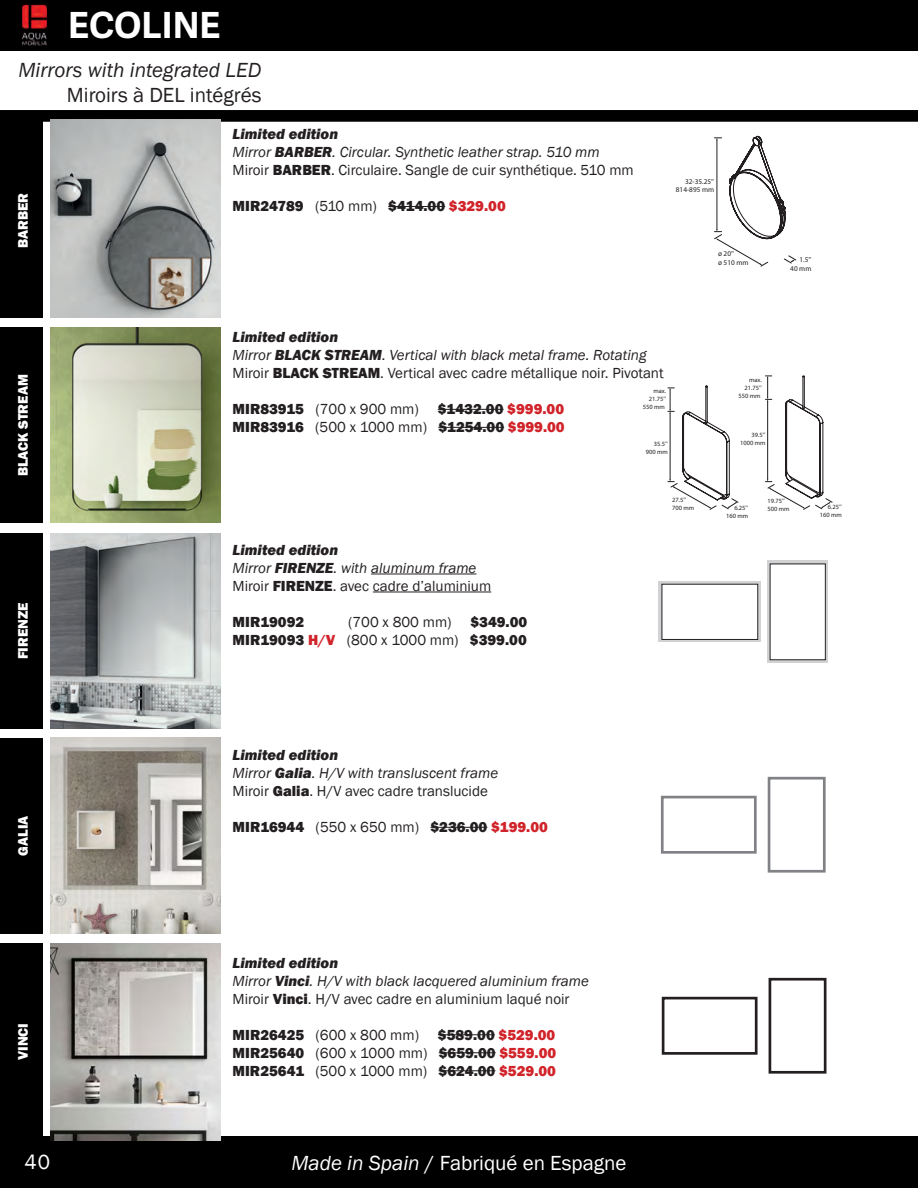
<style>
.page{position:relative;width:918px;height:1188px;background:#fff}
.page>*{position:absolute;margin:0;border:0;box-sizing:border-box;transform-origin:0 0}
.t1{font:700 36px "Adelle Sans";color:#fff}
.t2{font:21px "Franklin Gothic";color:#fff}
.t3{font:italic 21px "Franklin Gothic";color:#231f20}
.t4{font:21px "Franklin Gothic";color:#231f20}
.t5{font:15px "Franklin Gothic";color:#231f20}
.t6{font:800 15px "Franklin Gothic";color:#231f20}
.t7{font:italic 15px "Franklin Gothic";color:#231f20}
.t8{font:italic 800 15px "Franklin Gothic";color:#231f20}
.t9{font:800 14.25px "Franklin Gothic";color:#fff}
.t10{font:7.35px/8.7px "Myriad Pro";color:#231f20;text-align:right}
.t11{font:6.45px/7.6px "Myriad Pro";color:#231f20;text-align:right}
.s1{font-weight:800}
.s2{font-weight:400}
.s3{color:#d1232a}
.s4{font-style:italic}
</style>
<div class="page">
<div style="left:0;top:1137px;width:918px;height:51px;background:#000001"></div>
<div style="left:0;top:0;width:918px;height:50px;background:#000001"></div>
<div style="left:0;top:110px;width:918px;height:6px;background:#000001"></div>
<img style="left:22px;top:4px;width:26px;height:42px">
<div style="left:0;top:116px;width:918px;height:6px;background:#000001"></div>
<div style="left:0;top:738px;width:42px;height:195px;background:#000001"></div>
<div style="left:0;top:119px;width:42px;height:199px;background:#000001"></div>
<div style="left:0;top:327px;width:42px;height:196px;background:#000001"></div>
<div style="left:0;top:533px;width:42px;height:196px;background:#000001"></div>
<div style="left:0;top:944px;width:42px;height:196px;background:#000001"></div>
<hr style="left:388px;top:206px;width:57px;height:1px;background:#231f20">
<svg style="left:714px;top:136px;width:82px;height:130px"></svg>
<img style="left:51px;top:119px;width:170px;height:199px">
<img style="left:51px;top:327px;width:170px;height:196px">
<hr style="left:438px;top:409px;width:66px;height:1px;background:#231f20">
<hr style="left:438px;top:427px;width:66px;height:1px;background:#231f20">
<svg style="left:765px;top:376px;width:67px;height:134px"></svg>
<svg style="left:668px;top:386px;width:70px;height:124px"></svg>
<img style="left:51px;top:738px;width:170px;height:195px">
<img style="left:51px;top:944px;width:170px;height:196px">
<hr style="left:371px;top:574px;width:105px;height:1px;background:#231f20">
<hr style="left:373px;top:592px;width:118px;height:1px;background:#231f20">
<hr style="left:430px;top:827px;width:57px;height:1px;background:#231f20">
<hr style="left:438px;top:1034px;width:57px;height:1px;background:#231f20">
<hr style="left:439px;top:1052px;width:57px;height:1px;background:#231f20">
<hr style="left:439px;top:1070px;width:56px;height:1px;background:#231f20">
<div style="left:662px;top:997px;width:96px;height:58px;border:3px solid #231f20"></div>
<div style="left:769px;top:978px;width:58px;height:96px;border:3px solid #231f20"></div>
<div style="left:661px;top:796px;width:96px;height:58px;border:3px solid #808285"></div>
<div style="left:768px;top:777px;width:58px;height:96px;border:3px solid #808285"></div>
<svg style="left:659px;top:581px;width:102px;height:61px"></svg>
<div style="left:662px;top:584px;width:96px;height:55px;background:#fff"></div>
<div style="left:662px;top:584px;width:96px;height:56px;border:1px solid #231f20"></div>
<svg style="left:767px;top:561px;width:61px;height:102px"></svg>
<div style="left:770px;top:564px;width:55px;height:96px;background:#fff"></div>
<div style="left:770px;top:564px;width:56px;height:96px;border:1px solid #231f20"></div>
<img style="left:51px;top:533px;width:170px;height:196px">
<h1 class="t1" style="left:68px;top:3px;width:154px">ECOLINE</h1>
<p class="t3" style="left:19px;top:57px;width:244px">Mirrors with integrated LED</p>
<p class="t4" style="left:67px;top:82px;width:196px">Miroirs à DEL intégrés</p>
<p class="t9" style="left:14px;top:248px;width:57px;rotate:-90deg">BARBER</p>
<p class="t8" style="left:233px;top:125px;width:107px">Limited edition</p>
<p class="t7" style="left:233px;top:143px;width:369px">Mirror <span class="s1">BARBER</span>. Circular. Synthetic leather strap. 510 mm</p>
<p class="t5" style="left:233px;top:161px;width:403px">Miroir <span class="s1">BARBER</span>. Circulaire. Sangle de cuir synthétique. 510 mm</p>
<p class="t6" style="left:233px;top:197px;width:275px">MIR24789 <span class="s2">(510 mm)</span> $414.00 <span class="s3">$329.00</span></p>
<p class="t10" style="left:676px;top:177px;width:40px">32-35.25’’<br>814-895 mm</p>
<p class="t10" style="left:718px;top:249px;width:32px;text-align:left">ø 20’’<br>ø 510 mm</p>
<p class="t10" style="left:790px;top:255px;width:23px">1.5’’<br>40 mm</p>
<p class="t9" style="left:14px;top:476px;width:104px;rotate:-90deg">BLACK STREAM</p>
<p class="t9" style="left:14px;top:659px;width:58px;rotate:-90deg">FIRENZE</p>
<p class="t8" style="left:233px;top:328px;width:107px">Limited edition</p>
<p class="t7" style="left:233px;top:346px;width:416px">Mirror <span class="s1">BLACK STREAM</span>. Vertical with black metal frame. Rotating</p>
<p class="t5" style="left:233px;top:364px;width:433px">Miroir <span class="s1">BLACK STREAM</span>. Vertical avec cadre métallique noir. Pivotant</p>
<p class="t5" style="left:233px;top:400px;width:188px"><span class="s1">MIR83915</span> (700 x 900 mm)</p>
<p class="t6" style="left:438px;top:400px;width:128px">$1432.00 <span class="s3">$999.00</span></p>
<p class="t6" style="left:233px;top:418px;width:334px">MIR83916 <span class="s2">(500 x 1000 mm)</span> $1254.00 <span class="s3">$999.00</span></p>
<p class="t11" style="left:643px;top:387px;width:25px">max.<br>21.75’’<br>550 mm</p>
<p class="t11" style="left:646px;top:440px;width:24px">35.5’’<br>900 mm</p>
<p class="t8" style="left:233px;top:540px;width:107px">Limited edition</p>
<p class="t7" style="left:233px;top:558px;width:245px">Mirror <span class="s1">FIRENZE</span>. with aluminum frame</p>
<p class="t5" style="left:233px;top:577px;width:260px">Miroir <span class="s1">FIRENZE</span>. avec cadre d’aluminium</p>
<p class="t6" style="left:233px;top:612px;width:73px">MIR19092</p>
<p class="t5" style="left:348px;top:613px;width:105px">(700 x 800 mm)</p>
<p class="t6" style="left:470px;top:612px;width:58px">$349.00</p>
<p class="t6" style="left:233px;top:630px;width:296px">MIR19093 <span class="s3">H/V</span> <span class="s2">(800 x 1000 mm)</span> $399.00</p>
<p class="t11" style="left:672px;top:496px;width:24px;text-align:left">27.5’’<br>700 mm</p>
<p class="t11" style="left:738px;top:376px;width:25px">max.<br>21.75’’<br>550 mm</p>
<p class="t11" style="left:740px;top:431px;width:27px">39.5’’<br>1000 mm</p>
<p class="t11" style="left:726px;top:504px;width:24px">6.25’’<br>160 mm</p>
<p class="t11" style="left:768px;top:497px;width:24px;text-align:left">19.75’’<br>500 mm</p>
<p class="t11" style="left:820px;top:503px;width:24px">6.25’’<br>160 mm</p>
<p class="t9" style="left:14px;top:856px;width:42px;rotate:-90deg">GALIA</p>
<p class="t8" style="left:233px;top:745px;width:107px">Limited edition</p>
<p class="t7" style="left:233px;top:764px;width:267px">Mirror <span class="s1">Galia</span>. H/V with transluscent frame</p>
<p class="t5" style="left:233px;top:782px;width:257px">Miroir <span class="s1">Galia</span>. H/V avec cadre translucide</p>
<p class="t6" style="left:233px;top:818px;width:317px">MIR16944 <span class="s2">(550 x 650 mm)</span> $236.00 <span class="s3">$199.00</span></p>
<p class="t9" style="left:14px;top:1060px;width:38px;rotate:-90deg">VINCI</p>
<p class="t8" style="left:233px;top:953px;width:107px">Limited edition</p>
<p class="t7" style="left:233px;top:971px;width:358px">Mirror <span class="s1">Vinci</span>. H/V with black lacquered aluminium frame</p>
<p class="t5" style="left:233px;top:989px;width:339px">Miroir <span class="s1">Vinci</span>. H/V avec cadre en aluminium laqué noir</p>
<p class="t5" style="left:233px;top:1025px;width:188px"><span class="s1">MIR26425</span> (600 x 800 mm)</p>
<p class="t6" style="left:438px;top:1025px;width:119px">$589.00 <span class="s3">$529.00</span></p>
<p class="t6" style="left:233px;top:1043px;width:325px">MIR25640 <span class="s2">(600 x 1000 mm)</span> $659.00 <span class="s3">$559.00</span></p>
<p class="t6" style="left:233px;top:1061px;width:325px">MIR25641 <span class="s2">(500 x 1000 mm)</span> $624.00 <span class="s3">$529.00</span></p>
<h2 class="t2" style="left:25px;top:1149px;width:27px">40</h2>
<h2 class="t2" style="left:292px;top:1150px;width:337px"><span class="s4">Made in Spain</span> / Fabriqué en Espagne</h2>
</div>
